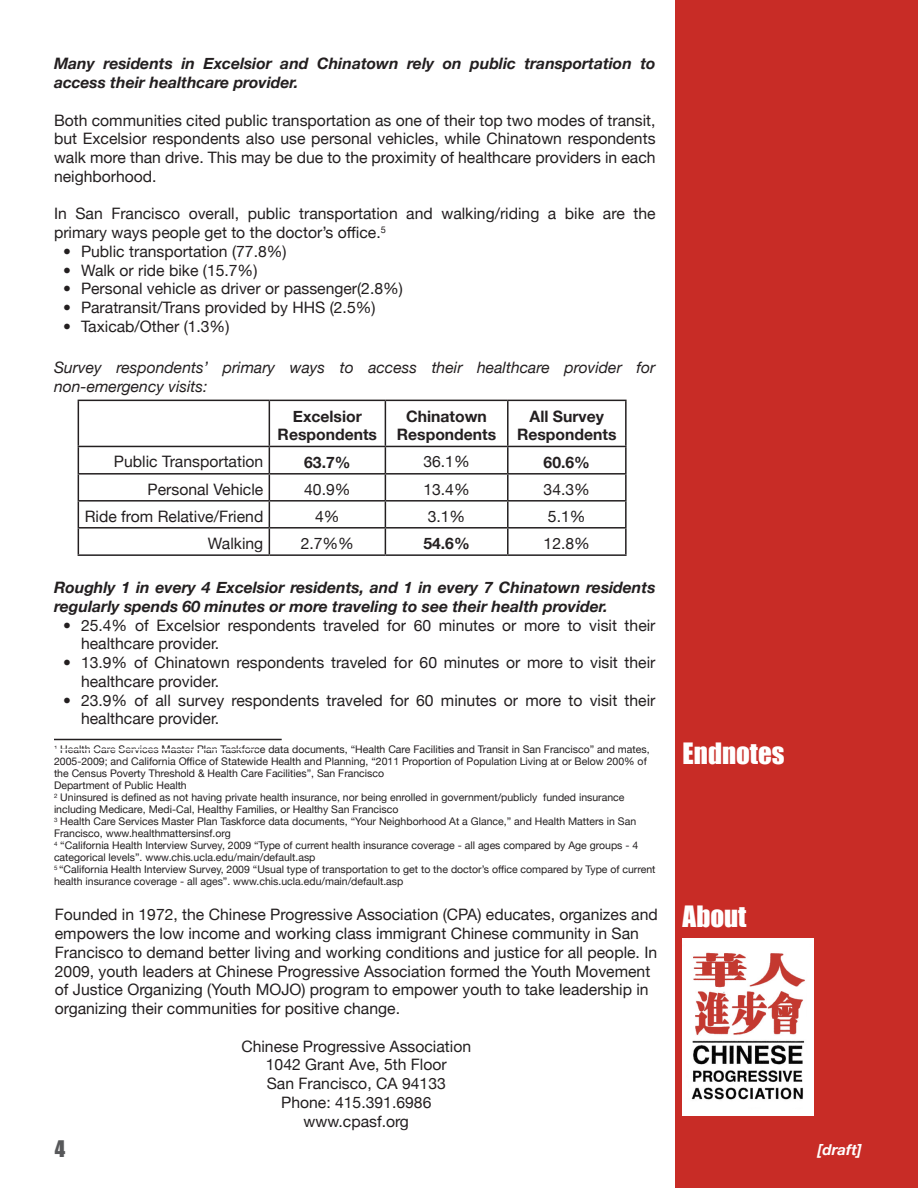
<style>
.page{position:relative;width:918px;height:1188px;background:#fff}
.page>*{position:absolute;margin:0;border:0;box-sizing:border-box;transform-origin:0 0}
.t1{font:27px "Impact";color:#fff}
.t2{font:21px "Impact";color:#57585a}
.t3{font:15.75px/18.8px "Helvetica Neue";color:#231f20}
.t4{font:italic 700 15.75px/18.8px "Helvetica Neue";color:#231f20}
.t5{font:italic 15.75px/18.8px "Helvetica Neue";color:#231f20}
.t6{font:700 15.75px/18.8px "Helvetica Neue";color:#231f20;text-align:center}
.t7{font:italic 700 15px "Helvetica Neue";color:#fff}
.t8{font:10.5px/12px "Helvetica Neue";color:#231f20}
</style>
<div class="page">
<hr style="left:78px;top:400px;width:191px;height:1px;background:#231f20">
<hr style="left:78px;top:401px;width:1px;height:45px;background:#231f20">
<hr style="left:269px;top:400px;width:116px;height:1px;background:#231f20">
<hr style="left:269px;top:401px;width:1px;height:45px;background:#231f20">
<hr style="left:385px;top:400px;width:123px;height:1px;background:#231f20">
<hr style="left:385px;top:401px;width:1px;height:45px;background:#231f20">
<hr style="left:508px;top:400px;width:119px;height:1px;background:#231f20">
<hr style="left:507px;top:401px;width:2px;height:45px;background:#231f20">
<hr style="left:625px;top:401px;width:2px;height:45px;background:#231f20">
<hr style="left:78px;top:446px;width:191px;height:1px;background:#231f20">
<hr style="left:269px;top:446px;width:116px;height:1px;background:#231f20">
<hr style="left:385px;top:446px;width:123px;height:1px;background:#231f20">
<hr style="left:508px;top:446px;width:119px;height:1px;background:#231f20">
<hr style="left:507px;top:447px;width:2px;height:26px;background:#231f20">
<hr style="left:625px;top:447px;width:2px;height:26px;background:#231f20">
<hr style="left:78px;top:473px;width:191px;height:2px;background:#231f20">
<hr style="left:269px;top:473px;width:116px;height:2px;background:#231f20">
<hr style="left:385px;top:473px;width:123px;height:2px;background:#231f20">
<hr style="left:508px;top:473px;width:119px;height:2px;background:#231f20">
<hr style="left:507px;top:475px;width:2px;height:25px;background:#231f20">
<hr style="left:625px;top:475px;width:2px;height:25px;background:#231f20">
<hr style="left:78px;top:500px;width:191px;height:2px;background:#231f20">
<hr style="left:269px;top:500px;width:116px;height:2px;background:#231f20">
<hr style="left:385px;top:500px;width:123px;height:2px;background:#231f20">
<hr style="left:508px;top:500px;width:119px;height:2px;background:#231f20">
<hr style="left:507px;top:502px;width:2px;height:25px;background:#231f20">
<hr style="left:625px;top:502px;width:2px;height:25px;background:#231f20">
<hr style="left:78px;top:527px;width:191px;height:2px;background:#231f20">
<svg style="left:78px;top:447px;width:1px;height:107px"></svg>
<hr style="left:269px;top:527px;width:116px;height:2px;background:#231f20">
<svg style="left:269px;top:447px;width:1px;height:107px"></svg>
<hr style="left:385px;top:527px;width:123px;height:2px;background:#231f20">
<svg style="left:385px;top:447px;width:1px;height:107px"></svg>
<hr style="left:508px;top:527px;width:119px;height:2px;background:#231f20">
<hr style="left:507px;top:529px;width:2px;height:25px;background:#231f20">
<hr style="left:625px;top:529px;width:2px;height:25px;background:#231f20">
<hr style="left:78px;top:554px;width:191px;height:2px;background:#231f20">
<hr style="left:269px;top:554px;width:116px;height:2px;background:#231f20">
<hr style="left:385px;top:554px;width:123px;height:2px;background:#231f20">
<hr style="left:508px;top:554px;width:119px;height:2px;background:#231f20">
<div style="left:675px;top:0;width:243px;height:1188px;background:#c82c26"></div>
<img style="left:683px;top:939px;width:131px;height:177px">
<hr style="left:54px;top:739px;width:228px;height:1px;background:#231f20">
<p class="t4" style="left:54px;top:54px;width:603px">Many residents in Excelsior and Chinatown rely on public transportation to access their healthcare provider.</p>
<p class="t3" style="left:54px;top:110px;width:603px;text-align:justify">Both communities cited public transportation as one of their top two modes of transit, but Excelsior respondents also use personal vehicles, while Chinatown respondents walk more than drive. This may be due to the proximity of healthcare providers in each neighborhood.</p>
<p class="t3" style="left:54px;top:203px;width:603px">In San Francisco overall, public transportation and walking/riding a bike are the primary ways people get to the doctor’s office.<sup>5</sup></p>
<p class="t3" style="left:63px;top:241px;width:225px">• Public transportation (77.8%)</p>
<p class="t3" style="left:63px;top:260px;width:196px">• Walk or ride bike (15.7%)</p>
<p class="t3" style="left:63px;top:278px;width:342px">• Personal vehicle as driver or passenger(2.8%)</p>
<p class="t3" style="left:63px;top:297px;width:314px">• Paratransit/Trans provided by HHS (2.5%)</p>
<p class="t3" style="left:63px;top:316px;width:168px">• Taxicab/Other (1.3%)</p>
<p class="t5" style="left:54px;top:358px;width:603px">Survey respondents’ primary ways to access their healthcare provider for non-emergency visits:</p>
<p class="t6" style="left:278px;top:406px;width:101px">Excelsior<br>Respondents</p>
<p class="t6" style="left:397px;top:406px;width:101px">Chinatown<br>Respondents</p>
<p class="t6" style="left:517px;top:406px;width:101px">All Survey<br>Respondents</p>
<p class="t3" style="left:114px;top:451px;width:151px">Public Transportation</p>
<p class="t6" style="left:304px;top:452px;width:48px">63.7%</p>
<p class="t3" style="left:423px;top:451px;width:48px">36.1%</p>
<p class="t6" style="left:544px;top:452px;width:48px">60.6%</p>
<p class="t3" style="left:148px;top:479px;width:117px">Personal Vehicle</p>
<p class="t3" style="left:304px;top:479px;width:48px">40.9%</p>
<p class="t3" style="left:423px;top:479px;width:48px">13.4%</p>
<p class="t3" style="left:544px;top:479px;width:48px">34.3%</p>
<p class="t3" style="left:85px;top:506px;width:180px">Ride from Relative/Friend</p>
<p class="t3" style="left:315px;top:506px;width:26px">4%</p>
<p class="t3" style="left:428px;top:506px;width:39px">3.1%</p>
<p class="t3" style="left:548px;top:506px;width:39px">5.1%</p>
<p class="t3" style="left:208px;top:533px;width:57px">Walking</p>
<p class="t3" style="left:301px;top:533px;width:55px">2.7%%</p>
<p class="t6" style="left:423px;top:533px;width:48px">54.6%</p>
<p class="t3" style="left:544px;top:533px;width:48px">12.8%</p>
<p class="t4" style="left:54px;top:578px;width:603px">Roughly 1 in every 4 Excelsior residents, and 1 in every 7 Chinatown residents regularly spends 60 minutes or more traveling to see their health provider.</p>
<p class="t3" style="left:81px;top:615px;width:576px;text-indent:-18px">• 25.4% of Excelsior respondents traveled for 60 minutes or more to visit their healthcare provider.</p>
<p class="t3" style="left:81px;top:652px;width:576px;text-indent:-18px">• 13.9% of Chinatown respondents traveled for 60 minutes or more to visit their healthcare provider.</p>
<p class="t3" style="left:81px;top:690px;width:576px;text-indent:-18px">• 23.9% of all survey respondents traveled for 60 minutes or more to visit their healthcare provider.</p>
<p class="t8" style="left:54px;top:743px;width:597px"><sup>1</sup> Health Care Services Master Plan Taskforce data documents, “Health Care Facilities and Transit in San Francisco” and mates,<br>2005-2009; and California Office of Statewide Health and Planning, “2011 Proportion of Population Living at or Below 200% of the Census Poverty Threshold &amp; Health Care Facilities”, San Francisco</p>
<p class="t8" style="left:54px;top:779px;width:134px">Department of Public Health</p>
<p class="t8" style="left:54px;top:791px;width:572px"><sup>2</sup> Uninsured is defined as not having private health insurance, nor being enrolled in government/publicly funded insurance including Medicare, Medi-Cal, Healthy Families, or Healthy San Francisco</p>
<p class="t8" style="left:54px;top:815px;width:584px"><sup>3</sup> Health Care Services Master Plan Taskforce data documents, “Your Neighborhood At a Glance,” and Health Matters in San<br>Francisco, www.healthmattersinsf.org</p>
<p class="t8" style="left:54px;top:839px;width:586px"><sup>4</sup> “California Health Interview Survey, 2009 “Type of current health insurance coverage - all ages compared by Age groups - 4 categorical levels”. www.chis.ucla.edu/main/default.asp</p>
<p class="t8" style="left:54px;top:863px;width:603px"><sup>5</sup> “California Health Interview Survey, 2009 “Usual type of transportation to get to the doctor’s office compared by Type of current health insurance coverage - all ages”. www.chis.ucla.edu/main/default.asp</p>
<p class="t3" style="left:55px;top:904px;width:604px">Founded in 1972, the Chinese Progressive Association (CPA) educates, organizes and empowers the low income and working class immigrant Chinese community in San Francisco to demand better living and working conditions and justice for all people. In 2009, youth leaders at Chinese Progressive Association formed the Youth Movement of Justice Organizing (Youth MOJO) program to empower youth to take leadership in organizing their communities for positive change.</p>
<p class="t3" style="left:241px;top:1036px;width:231px;text-align:center">Chinese Progressive Association<br>1042 Grant Ave, 5th Floor</p>
<p class="t3" style="left:267px;top:1073px;width:181px">San Francisco, CA 94133</p>
<p class="t3" style="left:281px;top:1092px;width:152px">Phone: 415.391.6986</p>
<p class="t3" style="left:304px;top:1111px;width:107px">www.cpasf.org</p>
<p class="t1" style="left:683px;top:733px;width:104px">Endnotes</p>
<p class="t1" style="left:683px;top:895px;width:65px">About</p>
<p class="t2" style="left:55px;top:1132px;width:12px">4</p>
<p class="t7" style="left:818px;top:1138px;width:46px">[draft]</p>
</div>
